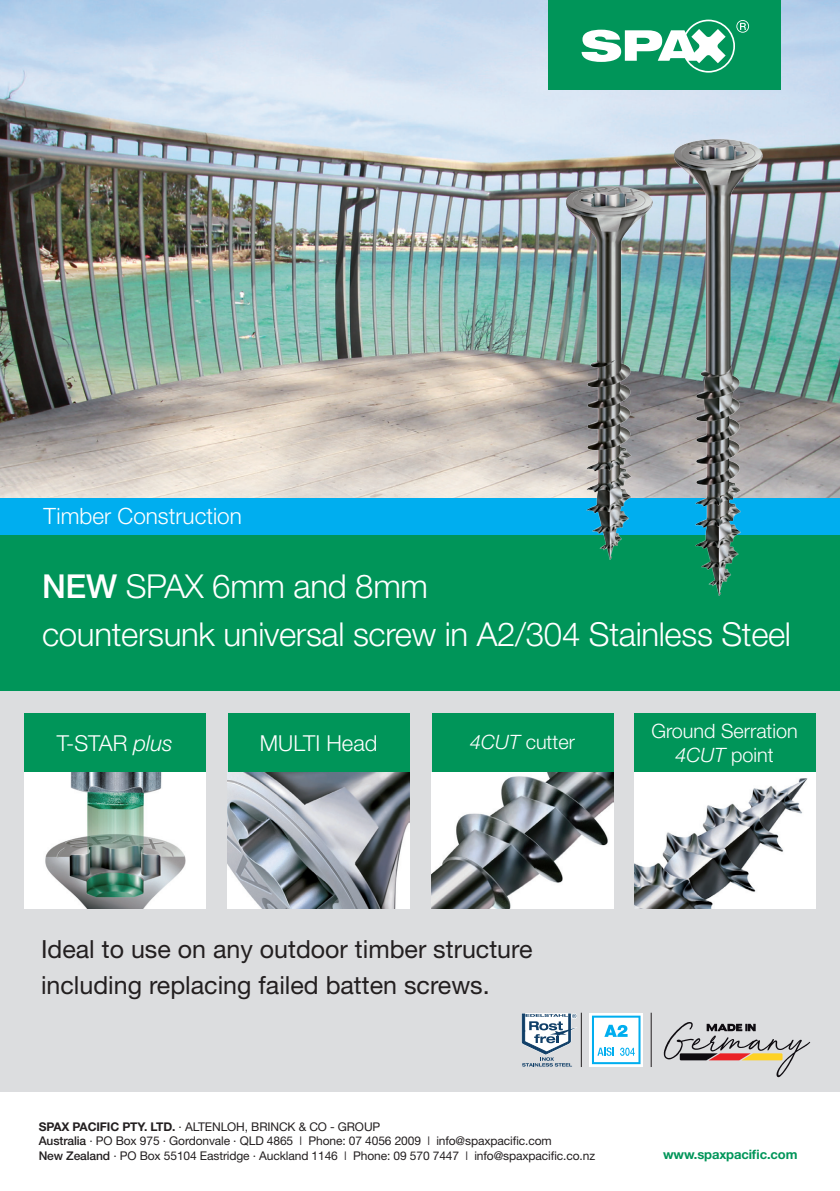
<style>
.page{position:relative;width:840px;height:1191px;background:#fff}
.page>*{position:absolute;margin:0;border:0;box-sizing:border-box;transform-origin:0 0}
.t1{font:300 33px/48px "Helvetica Neue";letter-spacing:-.01em;color:#fff}
.t2{font:25px/36px "Helvetica Neue";color:#231f20}
.t3{font:300 22.4px "Helvetica Neue";color:#fff}
.t4{font:300 22px "Helvetica Neue";color:#fff}
.t5{font:300 19.8px/23.8px "Helvetica Neue";color:#fff;text-align:center}
.t6{font:700 13px "Helvetica Neue";letter-spacing:-.01em;color:#009559}
.t7{font:12px/14.4px "Helvetica Neue";letter-spacing:-.01em;color:#231f20}
.s1{font-weight:500}
.s2{font-style:italic}
.s3{font-weight:700}
.s4{font-weight:300}
</style>
<div class="page">
<div style="left:0;top:0;width:839px;height:1091px;background:#dcdddf"></div>
<img style="left:0;top:0;width:839px;height:498px">
<div style="left:0;top:525px;width:839px;height:165px;background:#009559"></div>
<div style="left:0;top:498px;width:839px;height:37px;background:#00aeef"></div>
<img style="left:566px;top:181px;width:86px;height:378px">
<img style="left:673px;top:132px;width:89px;height:463px">
<img style="left:24px;top:772px;width:181px;height:137px">
<div style="left:24px;top:713px;width:181px;height:59px;background:#009559"></div>
<img style="left:228px;top:772px;width:181px;height:137px">
<div style="left:228px;top:713px;width:181px;height:59px;background:#009559"></div>
<img style="left:634px;top:772px;width:181px;height:137px">
<div style="left:633px;top:713px;width:181px;height:59px;background:#009559"></div>
<img style="left:431px;top:772px;width:182px;height:137px">
<div style="left:431px;top:713px;width:182px;height:59px;background:#009559"></div>
<svg style="left:521px;top:1013px;width:56px;height:53px"></svg>
<hr style="left:580px;top:1012px;width:1px;height:55px;background:#231f20">
<hr style="left:650px;top:1012px;width:1px;height:55px;background:#231f20">
<hr style="left:723px;top:1013px;width:1px;height:53px;background:#231f20">
<svg style="left:589px;top:1013px;width:53px;height:53px"></svg>
<svg style="left:591px;top:1015px;width:49px;height:49px;background:#bae9fa"></svg>
<svg style="left:663px;top:1022px;width:146px;height:55px"></svg>
<div style="left:547px;top:0;width:233px;height:89px;background:#009559"></div>
<svg style="left:581px;top:20px;width:167px;height:53px"></svg>
<h3 class="t3" style="left:43px;top:502px;width:200px">Timber Construction</h3>
<h1 class="t1" style="left:42px;top:561px;width:750px"><span class="s1">NEW</span> SPAX 6mm and 8mm<br>countersunk universal screw in A2/304 Stainless Steel</h1>
<h3 class="t4" style="left:57px;top:729px;width:117px">T-STAR <span class="s2">plus</span></h3>
<h3 class="t4" style="left:260px;top:729px;width:119px">MULTI Head</h3>
<h3 class="t5" style="left:651px;top:719px;width:148px">Ground Serration<br><span class="s2">4CUT</span> point</h3>
<h3 class="t5" style="left:470px;top:730px;width:106px"><span class="s2">4CUT</span> cutter</h3>
<h2 class="t2" style="left:41px;top:931px;width:492px">Ideal to use on any outdoor timber structure including replacing failed batten screws.</h2>
<p class="t7" style="left:39px;top:1119px;width:557px"><span class="s3">SPAX PACIFIC PTY. LTD.</span> · ALTENLOH, BRINCK &amp; CO - GROUP<br><span class="s1">Australia</span> · PO Box 975 · Gordonvale · QLD 4865 <span class="s4">I</span> Phone: 07 4056 2009 <span class="s4">I</span> info@spaxpacific.com<br><span class="s1">New Zealand</span> · PO Box 55104 Eastridge · Auckland 1146 <span class="s4">I</span> Phone: 09 570 7447 <span class="s4">I</span> info@spaxpacific.co.nz</p>
<p class="t6" style="left:662px;top:1146px;width:136px">www.spaxpacific.com</p>
</div>
